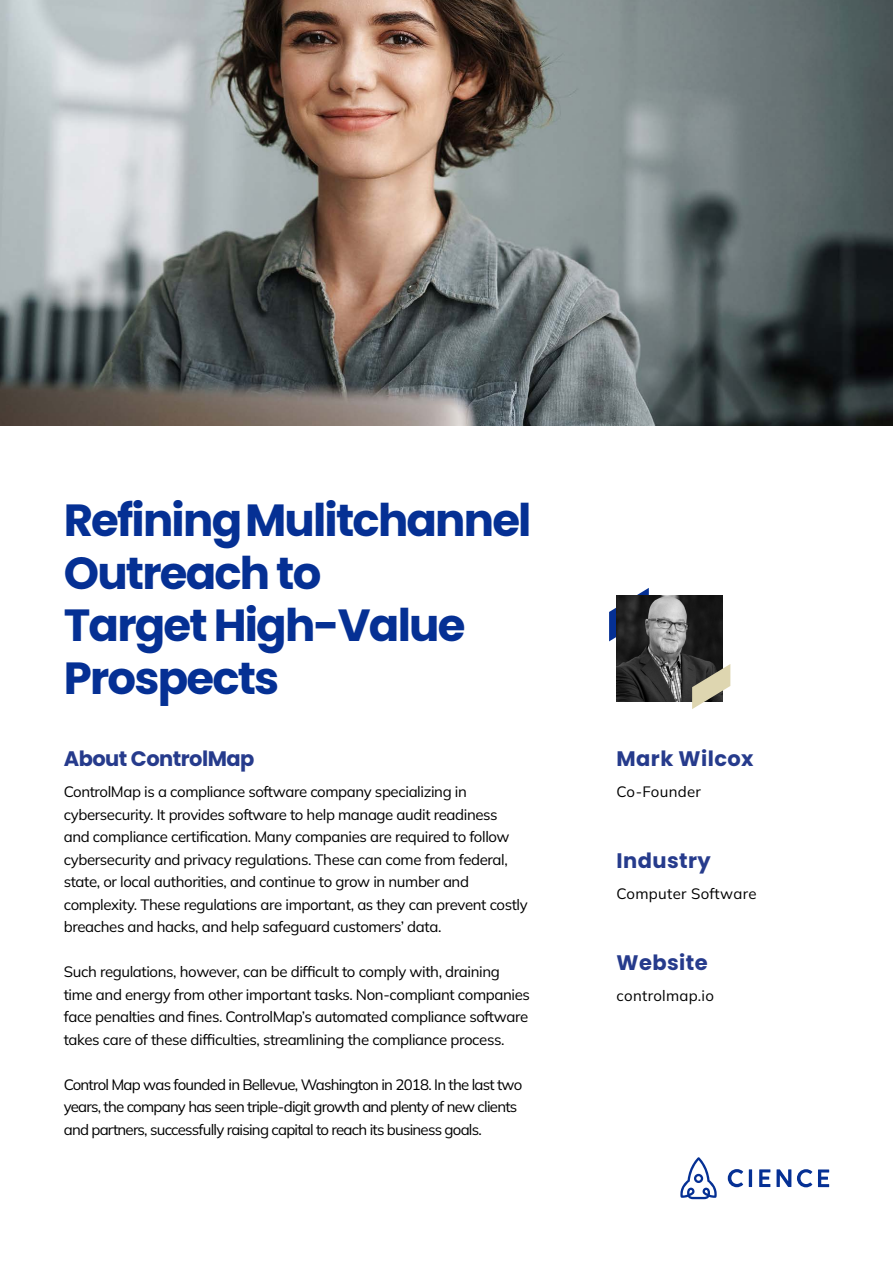
<style>
.page{position:relative;width:893px;height:1263px;background:#fff}
.page>*{position:absolute;margin:0;border:0;box-sizing:border-box;transform-origin:0 0}
.t1{font:700 45px/52.5px "Poppins";letter-spacing:-.04em;color:#053094}
.t2{font:700 21px "Poppins";letter-spacing:.02em;color:#263b8c}
.t3{font:700 21px "Poppins";letter-spacing:-.025em;color:#263b8c}
.t4{font:15px/22.5px "Mulish";letter-spacing:-.025em;color:#000}
.t5{font:15px/22.5px "Mulish";letter-spacing:-.05em;color:#000}
.t6{font:15px "Mulish";letter-spacing:.02em;color:#000}
</style>
<div class="page">
<img style="left:0;top:0;width:893px;height:425px">
<svg style="left:728px;top:1169px;width:15px;height:18px"></svg>
<hr style="left:749px;top:1169px;width:3px;height:18px;background:#053094">
<svg style="left:759px;top:1169px;width:11px;height:18px"></svg>
<svg style="left:797px;top:1169px;width:15px;height:18px"></svg>
<svg style="left:818px;top:1169px;width:11px;height:18px"></svg>
<svg style="left:776px;top:1169px;width:15px;height:18px"></svg>
<svg style="left:680px;top:1157px;width:37px;height:42px"></svg>
<svg style="left:609px;top:588px;width:40px;height:53px"></svg>
<img style="left:617px;top:595px;width:106px;height:107px">
<svg style="left:692px;top:664px;width:38px;height:45px"></svg>
<h1 class="t1" style="left:64px;top:494px;width:469px">Refining Mulitchannel<br>Outreach to<br>Target High-Value<br>Prospects</h1>
<h2 class="t3" style="left:64px;top:747px;width:192px">About ControlMap</h2>
<p class="t4" style="left:64px;top:780px;width:465px">ControlMap is a compliance software company specializing in cybersecurity. It provides software to help manage audit readiness<br>and compliance certification. Many companies are required to follow cybersecurity and privacy regulations. These can come from federal, state, or local authorities, and continue to grow in number and complexity. These regulations are important, as they can prevent costly breaches and hacks, and help safeguard customers’ data.</p>
<p class="t4" style="left:64px;top:960px;width:468px">Such regulations, however, can be difficult to comply with, draining time and energy from other important tasks. Non-compliant companies face penalties and fines. ControlMap’s automated compliance software takes care of these difficulties, streamlining the compliance process.</p>
<p class="t5" style="left:64px;top:1073px;width:460px">Control Map was founded in Bellevue, Washington in 2018. In the last two years, the company has seen triple-digit growth and plenty of new clients and partners, successfully raising capital to reach its business goals.</p>
<h2 class="t2" style="left:617px;top:747px;width:139px">Mark Wilcox</h2>
<p class="t6" style="left:617px;top:782px;width:86px">Co-Founder</p>
<h2 class="t2" style="left:617px;top:849px;width:96px">Industry</h2>
<p class="t6" style="left:617px;top:884px;width:141px">Computer Software</p>
<h2 class="t2" style="left:617px;top:951px;width:93px">Website</h2>
<p class="t6" style="left:617px;top:986px;width:99px">controlmap.io</p>
</div>
